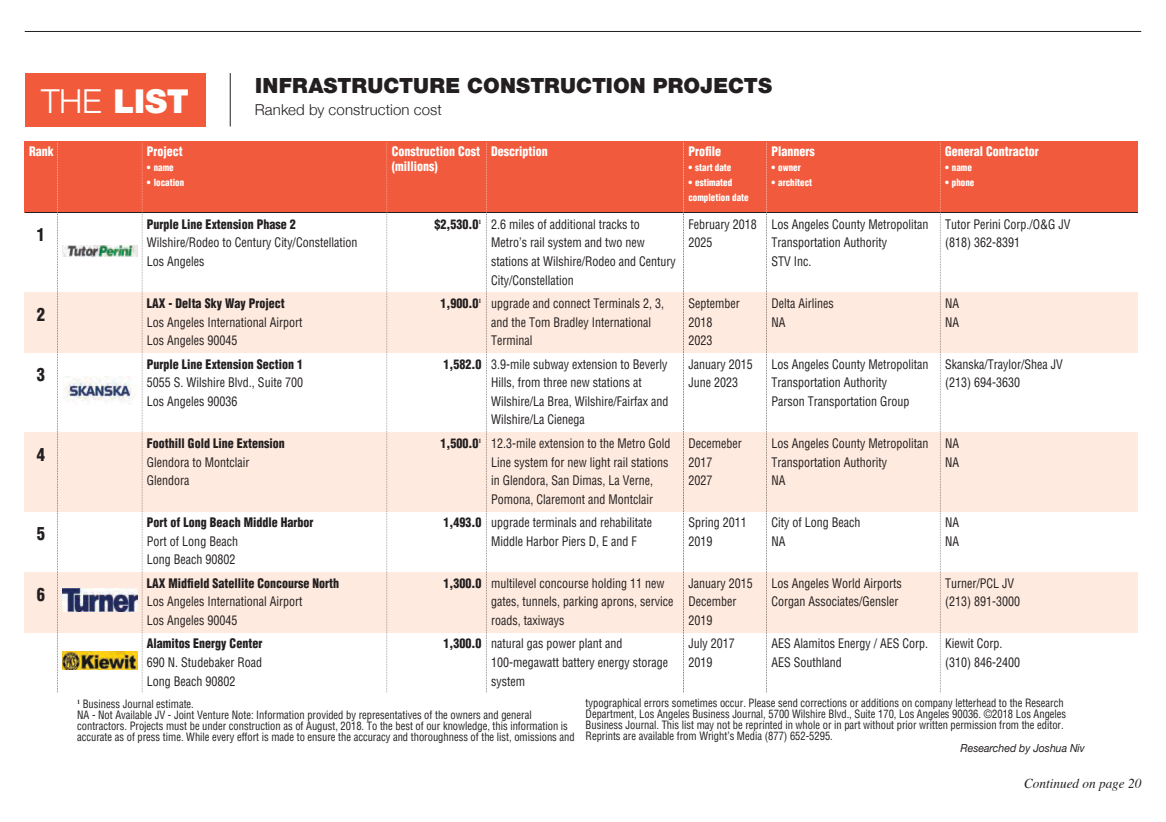
<style>
.page{position:relative;width:1166px;height:822px;background:#fff}
.page>*{position:absolute;margin:0;border:0;box-sizing:border-box;transform-origin:0 0}
.t1{font:900 33px "Helvetica Neue";color:#fff}
.t2{font:900 21px "Helvetica Neue";letter-spacing:.005em;color:#231f20}
.t3{font:17.7px "Helvetica";color:#231f20;scale:.94 1}
.t4{font:300 15px "Helvetica Neue";letter-spacing:.005em;color:#231f20}
.t5{font:italic 13.5px "Times";color:#231f20}
.t6{font:12.75px/18.6px "Helvetica";color:#231f20;scale:.94 1}
.t7{font:12.75px/14.4px "Helvetica";color:#fff;scale:.94 1}
.t8{font:11.25px/11.2px "Helvetica";color:#231f20;scale:.94 1}
.t9{font:italic 11.25px "Helvetica Neue LT Std";color:#231f20;scale:.94 1}
.t10{font:9.6px/15.1px "Helvetica";color:#fff;scale:.94 1}
.s1{font-weight:300}
</style>
<div class="page">
<div style="left:25px;top:142px;width:33px;height:71px;background:#f15a3c"></div>
<div style="left:57px;top:142px;width:85px;height:71px;background:#f15a3c"></div>
<div style="left:142px;top:142px;width:245px;height:71px;background:#f15a3c"></div>
<div style="left:386px;top:142px;width:100px;height:71px;background:#f15a3c"></div>
<div style="left:486px;top:142px;width:198px;height:71px;background:#f15a3c"></div>
<div style="left:683px;top:142px;width:84px;height:71px;background:#f15a3c"></div>
<div style="left:766px;top:142px;width:174px;height:71px;background:#f15a3c"></div>
<div style="left:939px;top:142px;width:198px;height:71px;background:#f15a3c"></div>
<div style="left:25px;top:292px;width:33px;height:61px;background:#feeade"></div>
<div style="left:57px;top:292px;width:85px;height:61px;background:#feeade"></div>
<div style="left:142px;top:292px;width:245px;height:61px;background:#feeade"></div>
<div style="left:386px;top:292px;width:100px;height:61px;background:#feeade"></div>
<div style="left:486px;top:292px;width:198px;height:61px;background:#feeade"></div>
<div style="left:683px;top:292px;width:84px;height:61px;background:#feeade"></div>
<div style="left:766px;top:292px;width:174px;height:61px;background:#feeade"></div>
<div style="left:939px;top:292px;width:198px;height:61px;background:#feeade"></div>
<div style="left:25px;top:432px;width:33px;height:79px;background:#feeade"></div>
<div style="left:57px;top:432px;width:85px;height:79px;background:#feeade"></div>
<div style="left:142px;top:432px;width:245px;height:79px;background:#feeade"></div>
<div style="left:386px;top:432px;width:100px;height:79px;background:#feeade"></div>
<div style="left:486px;top:432px;width:198px;height:79px;background:#feeade"></div>
<div style="left:683px;top:432px;width:84px;height:79px;background:#feeade"></div>
<div style="left:766px;top:432px;width:174px;height:79px;background:#feeade"></div>
<div style="left:939px;top:432px;width:198px;height:79px;background:#feeade"></div>
<div style="left:25px;top:572px;width:33px;height:60px;background:#feeade"></div>
<div style="left:57px;top:572px;width:85px;height:60px;background:#feeade"></div>
<div style="left:142px;top:572px;width:245px;height:60px;background:#feeade"></div>
<div style="left:386px;top:572px;width:100px;height:60px;background:#feeade"></div>
<div style="left:486px;top:572px;width:198px;height:60px;background:#feeade"></div>
<div style="left:683px;top:572px;width:84px;height:60px;background:#feeade"></div>
<div style="left:766px;top:572px;width:174px;height:60px;background:#feeade"></div>
<div style="left:939px;top:572px;width:198px;height:60px;background:#feeade"></div>
<hr style="left:25px;top:212px;width:1112px;height:1px;background:#231f20">
<svg style="left:57px;top:142px;width:1px;height:551px"></svg>
<svg style="left:142px;top:143px;width:1px;height:550px"></svg>
<svg style="left:386px;top:142px;width:1px;height:551px"></svg>
<svg style="left:486px;top:142px;width:1px;height:551px"></svg>
<svg style="left:683px;top:142px;width:1px;height:551px"></svg>
<svg style="left:766px;top:142px;width:1px;height:551px"></svg>
<img style="left:62px;top:246px;width:75px;height:10px">
<img style="left:65px;top:376px;width:68px;height:28px">
<img style="left:62px;top:588px;width:75px;height:23px">
<img style="left:62px;top:651px;width:75px;height:18px">
<hr style="left:230px;top:73px;width:1px;height:53px;background:#231f20">
<div style="left:25px;top:73px;width:180px;height:53px;background:#f15b3c"></div>
<hr style="left:25px;top:31px;width:1116px;height:1px;background:#231f20">
<h1 class="t1" style="left:41px;top:81px;width:149px"><span class="s1">THE</span> LIST</h1>
<p class="t7" style="left:29px;top:144px;width:28px">Rank</p>
<p class="t7" style="left:147px;top:144px;width:40px">Project</p>
<p class="t10" style="left:147px;top:159px;width:30px">• name</p>
<p class="t10" style="left:147px;top:175px;width:41px">• location</p>
<h2 class="t2" style="left:255px;top:73px;width:518px">INFRASTRUCTURE CONSTRUCTION PROJECTS</h2>
<p class="t4" style="left:255px;top:97px;width:188px">Ranked by construction cost</p>
<p class="t7" style="left:392px;top:144px;width:95px">Construction Cost (millions)</p>
<p class="t7" style="left:491px;top:144px;width:62px">Description</p>
<p class="t7" style="left:688px;top:144px;width:36px">Profile</p>
<p class="t10" style="left:688px;top:159px;width:47px">• start date</p>
<p class="t10" style="left:688px;top:175px;width:66px">• estimated completion date</p>
<p class="t7" style="left:771px;top:144px;width:48px">Planners</p>
<p class="t10" style="left:771px;top:159px;width:33px">• owner</p>
<p class="t10" style="left:771px;top:175px;width:45px">• architect</p>
<p class="t7" style="left:945px;top:144px;width:101px">General Contractor</p>
<p class="t10" style="left:945px;top:159px;width:30px">• name</p>
<p class="t10" style="left:945px;top:175px;width:33px">• phone</p>
<h3 class="t3" style="left:37px;top:224px;width:10px">1</h3>
<p class="t6" style="left:147px;top:214px;width:225px">Purple Line Extension Phase 2<br>Wilshire/Rodeo to Century City/Constellation<br>Los Angeles</p>
<p class="t6" style="left:491px;top:214px;width:198px;text-indent:-57px">$2,530.0<sup>1</sup> 2.6 miles of additional tracks to Metro’s rail system and two new stations at Wilshire/Rodeo and Century City/Constellation</p>
<p class="t6" style="left:688px;top:214px;width:74px">February 2018<br>2025</p>
<p class="t6" style="left:771px;top:214px;width:168px">Los Angeles County Metropolitan<br>Transportation Authority<br>STV Inc.</p>
<p class="t6" style="left:945px;top:214px;width:135px">Tutor Perini Corp./O&amp;G JV (818) 362-8391</p>
<h3 class="t3" style="left:37px;top:303px;width:10px">2</h3>
<p class="t6" style="left:147px;top:294px;width:167px">LAX - Delta Sky Way Project<br>Los Angeles International Airport<br>Los Angeles 90045</p>
<p class="t6" style="left:491px;top:294px;width:185px;text-indent:-51px">1,900.0<sup>1</sup> upgrade and connect Terminals 2, 3, and the Tom Bradley International<br>Terminal</p>
<p class="t6" style="left:688px;top:294px;width:56px">September<br>2018<br>2023</p>
<p class="t6" style="left:771px;top:294px;width:68px">Delta Airlines<br>NA</p>
<p class="t6" style="left:945px;top:294px;width:16px">NA<br>NA</p>
<h3 class="t3" style="left:37px;top:363px;width:10px">3</h3>
<p class="t6" style="left:147px;top:354px;width:167px;text-align:justify">Purple Line Extension Section 1<br>5055 S. Wilshire Blvd., Suite 700<br>Los Angeles 90036</p>
<p class="t6" style="left:491px;top:354px;width:190px;text-indent:-48px">1,582.0 3.9-mile subway extension to Beverly Hills, from three new stations at Wilshire/La Brea, Wilshire/Fairfax and Wilshire/La Cienega</p>
<p class="t6" style="left:688px;top:354px;width:70px">January 2015<br>June 2023</p>
<p class="t6" style="left:771px;top:354px;width:168px">Los Angeles County Metropolitan<br>Transportation Authority<br>Parson Transportation Group</p>
<p class="t6" style="left:945px;top:354px;width:127px">Skanska/Traylor/Shea JV (213) 694-3630</p>
<h3 class="t3" style="left:37px;top:443px;width:10px">4</h3>
<p class="t6" style="left:147px;top:433px;width:148px">Foothill Gold Line Extension<br>Glendora to Montclair<br>Glendora</p>
<p class="t6" style="left:491px;top:433px;width:192px;text-indent:-51px">1,500.0<sup>1</sup> 12.3-mile extension to the Metro Gold Line system for new light rail stations in Glendora, San Dimas, La Verne, Pomona, Claremont and Montclair</p>
<p class="t6" style="left:688px;top:433px;width:58px">Decemeber<br>2017<br>2027</p>
<p class="t6" style="left:771px;top:433px;width:168px">Los Angeles County Metropolitan<br>Transportation Authority<br>NA</p>
<p class="t6" style="left:945px;top:433px;width:16px">NA<br>NA</p>
<h3 class="t3" style="left:37px;top:522px;width:10px">5</h3>
<p class="t6" style="left:147px;top:513px;width:178px">Port of Long Beach Middle Harbor<br>Port of Long Beach<br>Long Beach 90802</p>
<p class="t6" style="left:491px;top:513px;width:173px;text-indent:-48px">1,493.0 upgrade terminals and rehabilitate<br>Middle Harbor Piers D, E and F</p>
<p class="t6" style="left:688px;top:513px;width:64px">Spring 2011<br>2019</p>
<p class="t6" style="left:771px;top:513px;width:96px">City of Long Beach<br>NA</p>
<p class="t6" style="left:945px;top:513px;width:16px">NA<br>NA</p>
<h3 class="t3" style="left:37px;top:582px;width:10px">6</h3>
<p class="t6" style="left:147px;top:573px;width:206px">LAX Midfield Satellite Concourse North<br>Los Angeles International Airport<br>Los Angeles 90045</p>
<p class="t6" style="left:491px;top:573px;width:195px;text-indent:-48px">1,300.0 multilevel concourse holding 11 new gates, tunnels, parking aprons, service roads, taxiways</p>
<p class="t6" style="left:688px;top:573px;width:70px">January 2015<br>December<br>2019</p>
<p class="t6" style="left:771px;top:573px;width:140px">Los Angeles World Airports<br>Corgan Associates/Gensler</p>
<p class="t6" style="left:945px;top:573px;width:81px">Turner/PCL JV (213) 891-3000</p>
<p class="t6" style="left:147px;top:634px;width:124px;text-align:justify">Alamitos Energy Center 690 N. Studebaker Road Long Beach 90802</p>
<p class="t6" style="left:491px;top:634px;width:190px;text-indent:-48px">1,300.0 natural gas power plant and<br>100-megawatt battery energy storage system</p>
<p class="t6" style="left:688px;top:634px;width:51px">July 2017<br>2019</p>
<p class="t6" style="left:771px;top:634px;width:168px">AES Alamitos Energy / AES Corp.<br>AES Southland</p>
<p class="t6" style="left:945px;top:634px;width:81px">Kiewit Corp. (310) 846-2400</p>
<p class="t8" style="left:77px;top:697px;width:531px"><sup>1</sup> Business Journal estimate.<br>NA - Not Available JV - Joint Venture Note: Information provided by representatives of the owners and general contractors. Projects must be under construction as of August, 2018. To the best of our knowledge, this information is accurate as of press time. While every effort is made to ensure the accuracy and thoroughness of the list, omissions and</p>
<p class="t8" style="left:585px;top:696px;width:513px">typographical errors sometimes occur. Please send corrections or additions on company letterhead to the Research Department, Los Angeles Business Journal, 5700 Wilshire Blvd., Suite 170, Los Angeles 90036. ©2018 Los Angeles Business Journal. This list may not be reprinted in whole or in part without prior written permission from the editor.<br>Reprints are available from Wright’s Media (877) 652-5295.</p>
<p class="t9" style="left:960px;top:741px;width:134px">Researched by Joshua Niv</p>
<p class="t5" style="left:1024px;top:771px;width:119px">Continued on page 20</p>
</div>
